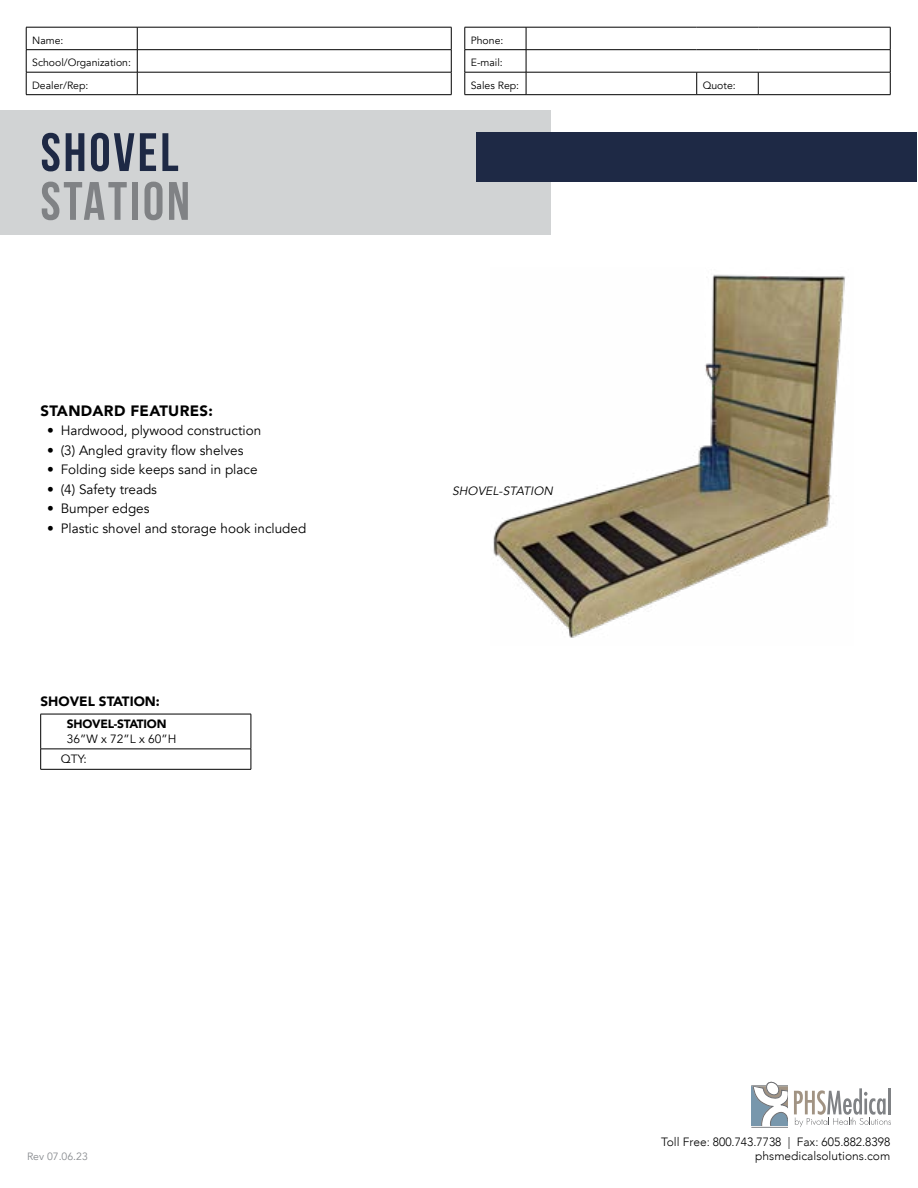
<style>
.page{position:relative;width:918px;height:1188px;background:#fff}
.page>*{position:absolute;margin:0;border:0;box-sizing:border-box;transform-origin:0 0}
.t1{font:700 54px "Bebas Neue";letter-spacing:.05em;color:#808285}
.t2{font:700 54px "Bebas Neue";letter-spacing:.05em;color:#1e2945}
.t3{font:900 15px "Avenir";letter-spacing:.02em;color:#000}
.t4{font:13.5px "Avenir";color:#000}
.t5{font:900 13.5px "Avenir";color:#000}
.t6{font:300 12px/13.5px "Avenir";color:#000;text-align:right}
.t7{font:12px/20.4px "Avenir";color:#000}
.t8{font:italic 12px "Avenir";color:#000}
.t9{font:900 12px "Avenir";letter-spacing:-.02em;color:#000}
.t10{font:10.5px "Avenir";color:#000}
.t11{font:10.5px "Avenir";color:#878a8e}
</style>
<div class="page">
<div style="left:0;top:110px;width:551px;height:125px;background:#d1d3d4"></div>
<div style="left:477px;top:132px;width:440px;height:50px;background:#1e2945"></div>
<hr style="left:26px;top:27px;width:111px;height:1px;background:#000">
<hr style="left:526px;top:27px;width:171px;height:1px;background:#000">
<hr style="left:697px;top:27px;width:61px;height:1px;background:#000">
<hr style="left:758px;top:27px;width:132px;height:1px;background:#000">
<hr style="left:26px;top:49px;width:111px;height:1px;background:#000">
<hr style="left:526px;top:49px;width:171px;height:1px;background:#000">
<hr style="left:697px;top:49px;width:61px;height:1px;background:#000">
<hr style="left:758px;top:49px;width:132px;height:1px;background:#000">
<hr style="left:26px;top:72px;width:111px;height:1px;background:#000">
<svg style="left:26px;top:27px;width:1px;height:67px"></svg>
<hr style="left:526px;top:72px;width:171px;height:1px;background:#000">
<hr style="left:697px;top:72px;width:61px;height:1px;background:#000">
<svg style="left:696px;top:72px;width:1px;height:22px"></svg>
<hr style="left:758px;top:72px;width:132px;height:1px;background:#000">
<svg style="left:758px;top:72px;width:1px;height:22px"></svg>
<svg style="left:890px;top:27px;width:1px;height:67px"></svg>
<hr style="left:26px;top:94px;width:111px;height:1px;background:#000">
<hr style="left:526px;top:94px;width:171px;height:1px;background:#000">
<hr style="left:697px;top:94px;width:61px;height:1px;background:#000">
<hr style="left:758px;top:94px;width:132px;height:1px;background:#000">
<hr style="left:465px;top:27px;width:61px;height:1px;background:#000">
<hr style="left:465px;top:49px;width:61px;height:1px;background:#000">
<hr style="left:465px;top:72px;width:61px;height:1px;background:#000">
<svg style="left:465px;top:27px;width:1px;height:67px"></svg>
<svg style="left:526px;top:27px;width:1px;height:67px"></svg>
<hr style="left:465px;top:94px;width:61px;height:1px;background:#000">
<hr style="left:137px;top:27px;width:314px;height:1px;background:#000">
<hr style="left:137px;top:49px;width:314px;height:1px;background:#000">
<hr style="left:137px;top:72px;width:314px;height:1px;background:#000">
<svg style="left:137px;top:27px;width:1px;height:67px"></svg>
<svg style="left:451px;top:27px;width:1px;height:67px"></svg>
<hr style="left:137px;top:94px;width:314px;height:1px;background:#000">
<svg style="left:794px;top:1088px;width:97px;height:39px"></svg>
<svg style="left:752px;top:1081px;width:36px;height:46px"></svg>
<hr style="left:752px;top:1127px;width:36px;height:1px;background:#808285">
<img style="left:493px;top:274px;width:353px;height:364px">
<hr style="left:40px;top:714px;width:211px;height:1px;background:#000">
<hr style="left:40px;top:714px;width:1px;height:35px;background:#000">
<hr style="left:251px;top:714px;width:1px;height:35px;background:#000">
<hr style="left:40px;top:749px;width:211px;height:1px;background:#000">
<svg style="left:40px;top:749px;width:1px;height:20px"></svg>
<svg style="left:251px;top:749px;width:1px;height:20px"></svg>
<hr style="left:40px;top:769px;width:211px;height:1px;background:#000">
<p class="t10" style="left:32px;top:34px;width:33px">Name:</p>
<p class="t10" style="left:471px;top:34px;width:34px">Phone:</p>
<p class="t10" style="left:32px;top:56px;width:100px">School/Organization:</p>
<p class="t10" style="left:471px;top:56px;width:34px">E-mail:</p>
<p class="t10" style="left:32px;top:79px;width:58px">Dealer/Rep:</p>
<p class="t10" style="left:471px;top:79px;width:50px">Sales Rep:</p>
<p class="t10" style="left:703px;top:79px;width:35px">Quote:</p>
<h1 class="t2" style="left:41px;top:123px;width:139px">SHOVEL</h1>
<h1 class="t1" style="left:40px;top:172px;width:151px">STATION</h1>
<p class="t3" style="left:40px;top:398px;width:174px">STANDARD FEATURES:</p>
<p class="t4" style="left:47px;top:423px;width:215px">• Hardwood, plywood construction</p>
<p class="t4" style="left:47px;top:442px;width:198px">• (3) Angled gravity flow shelves</p>
<p class="t4" style="left:47px;top:462px;width:212px">• Folding side keeps sand in place</p>
<p class="t4" style="left:47px;top:481px;width:111px">• (4) Safety treads</p>
<p class="t4" style="left:47px;top:501px;width:104px">• Bumper edges</p>
<p class="t4" style="left:47px;top:520px;width:261px">• Plastic shovel and storage hook included</p>
<p class="t5" style="left:40px;top:690px;width:121px">SHOVEL STATION:</p>
<p class="t9" style="left:67px;top:714px;width:101px">SHOVEL-STATION</p>
<p class="t7" style="left:61px;top:729px;width:117px;text-indent:6px">36”W x 72”L x 60”H<br>QTY:</p>
<p class="t8" style="left:452px;top:484px;width:105px">SHOVEL-STATION</p>
<p class="t11" style="left:27px;top:1150px;width:62px">Rev 07.06.23</p>
<p class="t6" style="left:661px;top:1135px;width:230px">Toll Free: 800.743.7738 | Fax: 605.882.8398 phsmedicalsolutions.com</p>
</div>
